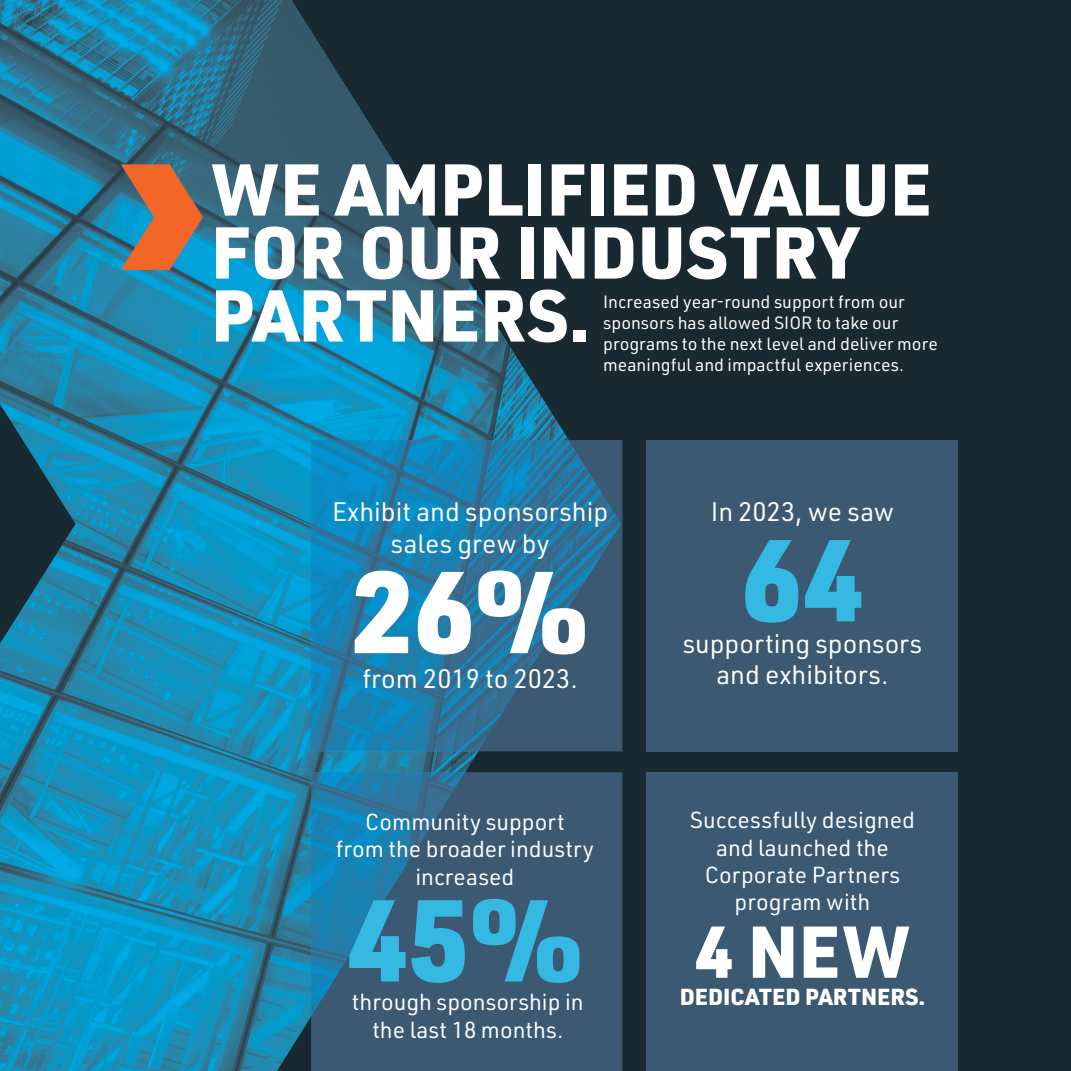
<style>
.page{position:relative;width:1071px;height:1071px;background:#192931}
.page>*{position:absolute;margin:0;border:0;box-sizing:border-box;transform-origin:0 0}
.t1{font:900 113.75px "URWDIN";color:#35b8e1}
.t2{font:900 113.75px "URWDIN";color:#fff}
.t3{font:900 71.75px/63px "URWDIN";color:#fff}
.t4{font:26.25px/31.5px "URWDIN";color:#fff;text-align:center}
.t5{font:22.75px/27.3px "URWDIN";color:#fff;text-align:center}
.t6{font:900 22.75px "URWDIN";color:#fff}
.t7{font:17.5px/21px "URWDIN";color:#fff}
</style>
<div class="page">
<img style="left:0;top:0;width:569px;height:1071px">
<svg style="left:121px;top:164px;width:82px;height:106px;background:#99735e"></svg>
<img style="left:311px;top:440px;width:310px;height:311px">
<div style="left:647px;top:440px;width:311px;height:311px;background:#3b5973"></div>
<div style="left:311px;top:772px;width:311px;height:299px;background:#3b5973"></div>
<img style="left:311px;top:772px;width:154px;height:244px">
<div style="left:647px;top:772px;width:311px;height:299px;background:#3b5973"></div>
<h2 class="t3" style="left:211px;top:155px;width:722px">WE AMPLIFIED VALUE<br>FOR OUR INDUSTRY<br>PARTNERS.</h2>
<p class="t7" style="left:603px;top:290px;width:336px">Increased year-round support from our sponsors has allowed SIOR to take our programs to the next level and deliver more meaningful and impactful experiences.</p>
<p class="t4" style="left:332px;top:495px;width:278px">Exhibit and sponsorship sales grew by</p>
<h1 class="t2" style="left:352px;top:533px;width:238px">26%</h1>
<p class="t4" style="left:362px;top:662px;width:217px">from 2019 to 2023.</p>
<p class="t4" style="left:711px;top:495px;width:185px">In 2023, we saw</p>
<h1 class="t1" style="left:741px;top:501px;width:124px">64</h1>
<p class="t4" style="left:683px;top:627px;width:241px">supporting sponsors and exhibitors.</p>
<p class="t5" style="left:336px;top:808px;width:260px">Community support<br>from the broader industry increased</p>
<p class="t5" style="left:690px;top:806px;width:226px">Successfully designed and launched the<br>Corporate Partners program with</p>
<h1 class="t1" style="left:347px;top:861px;width:238px">45%</h1>
<p class="t5" style="left:352px;top:988px;width:233px">through sponsorship in the last 18 months.</p>
<h2 class="t3" style="left:695px;top:917px;width:217px">4 NEW</h2>
<p class="t6" style="left:680px;top:981px;width:247px">DEDICATED PARTNERS.</p>
</div>
